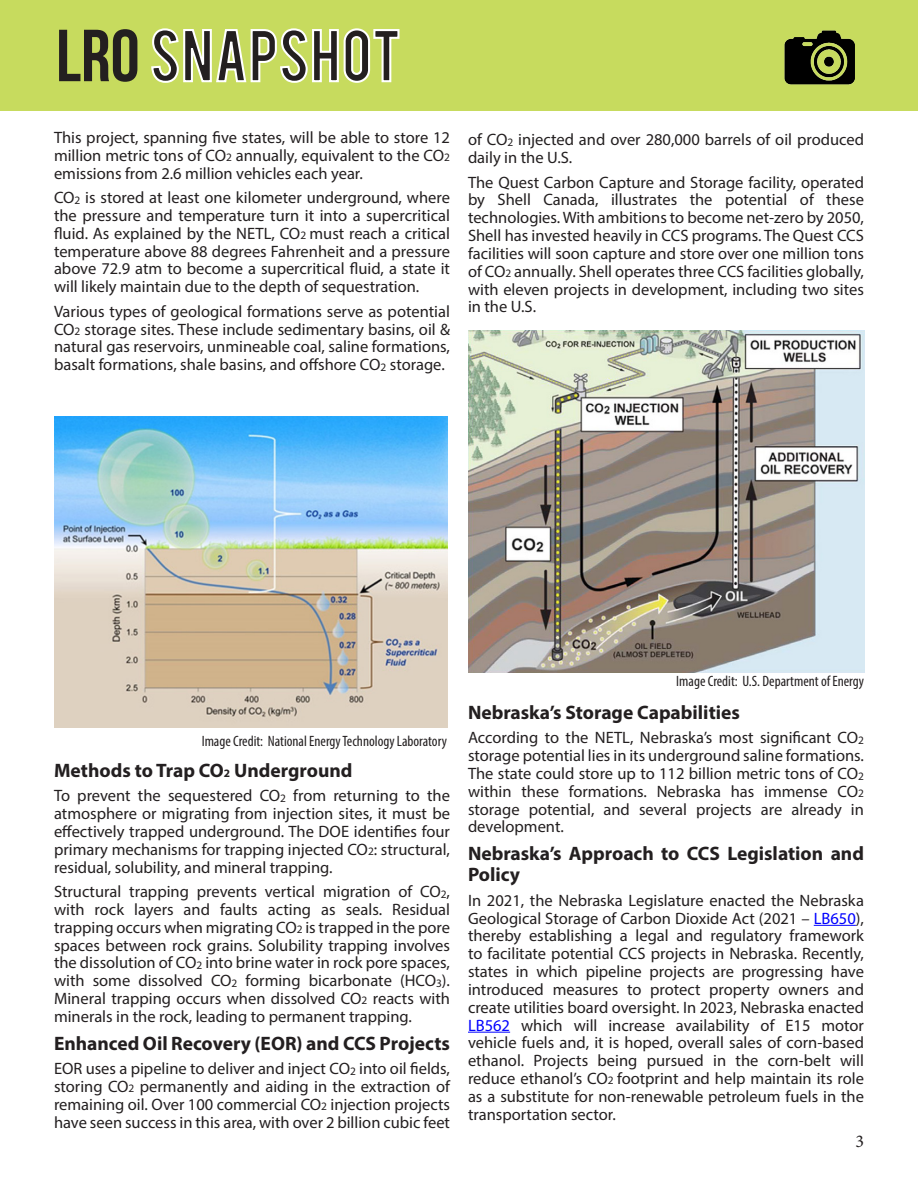
<style>
.page{position:relative;width:918px;height:1188px;background:#fff}
.page>*{position:absolute;margin:0;border:0;box-sizing:border-box;transform-origin:0 0}
.t1{font:73.5px "Bebas Neue";color:#231f20}
.subheading{font:700 19.5px "Myriad Pro";color:#231f20}
.Text{font:700 19.5px/21px "Myriad Pro";color:#231f20}
.t2{font:18px "Minion Pro";color:#231f20}
.Text-2{font:16.5px/17.9px "Myriad Pro";color:#231f20;text-align:justify}
.t3{font:condensed 15px "Myriad Pro";color:#231f20}
.s1{font-size:11.4px}
.s2{color:#00f}
</style>
<div class="page">
<hr style="left:814px;top:925px;width:42px;height:1px;background:#00f">
<hr style="left:468px;top:1032px;width:42px;height:1px;background:#00f">
<img style="left:54px;top:416px;width:393px;height:312px">
<div style="left:0;top:0;width:918px;height:110px;background:#c7db5e"></div>
<svg style="left:151px;top:28px;width:249px;height:55px"></svg>
<img style="left:784px;top:30px;width:71px;height:55px">
<img style="left:468px;top:330px;width:396px;height:343px">
<p class="t1" style="left:56px;top:15px;width:85px">LRO</p>
<p class="Text-2" style="left:54px;top:128px;width:398px">This project, spanning five states, will be able to store 12 million metric tons of CO<span class="s1">2</span> annually, equivalent to the CO<span class="s1">2 </span>emissions from 2.6 million vehicles each year.</p>
<p class="Text-2" style="left:54px;top:189px;width:398px">CO<span class="s1">2</span> is stored at least one kilometer underground, where the pressure and temperature turn it into a supercritical fluid. As explained by the NETL, CO<span class="s1">2</span> must reach a critical temperature above 88 degrees Fahrenheit and a pressure above 72.9 atm to become a supercritical fluid, a state it will likely maintain due to the depth of sequestration.</p>
<p class="Text-2" style="left:54px;top:302px;width:397px">Various types of geological formations serve as potential CO<span class="s1">2</span> storage sites. These include sedimentary basins, oil &amp; natural gas reservoirs, unmineable coal, saline formations, basalt formations, shale basins, and offshore CO<span class="s1">2</span> storage.</p>
<p class="Text-2" style="left:468px;top:131px;width:398px">of CO<span class="s1">2</span> injected and over 280,000 barrels of oil produced daily in the U.S.</p>
<p class="Text-2" style="left:468px;top:173px;width:398px">The Quest Carbon Capture and Storage facility, operated by Shell Canada, illustrates the potential of these technologies. With ambitions to become net-zero by 2050, Shell has invested heavily in CCS programs. The Quest CCS facilities will soon capture and store over one million tons of CO<span class="s1">2</span> annually. Shell operates three CCS facilities globally, with eleven projects in development, including two sites in the U.S.</p>
<p class="t3" style="left:202px;top:732px;width:247px">Image Credit: National Energy Technology Laboratory</p>
<p class="subheading" style="left:54px;top:758px;width:300px">Methods to Trap CO<span class="s1">2</span> Underground</p>
<p class="Text-2" style="left:54px;top:787px;width:398px">To prevent the sequestered CO<span class="s1">2</span> from returning to the atmosphere or migrating from injection sites, it must be effectively trapped underground. The DOE identifies four primary mechanisms for trapping injected CO<span class="s1">2</span>: structural, residual, solubility, and mineral trapping.</p>
<p class="Text-2" style="left:54px;top:882px;width:398px">Structural trapping prevents vertical migration of CO<span class="s1">2</span>, with rock layers and faults acting as seals. Residual trapping occurs when migrating CO<span class="s1">2</span> is trapped in the pore spaces between rock grains. Solubility trapping involves the dissolution of CO<span class="s1">2</span> into brine water in rock pore spaces, with some dissolved CO<span class="s1">2</span> forming bicarbonate (HCO<span class="s1">3</span>).<br>Mineral trapping occurs when dissolved CO<span class="s1">2</span> reacts with minerals in the rock, leading to permanent trapping.</p>
<p class="subheading" style="left:54px;top:1030px;width:398px">Enhanced Oil Recovery (EOR) and CCS Projects</p>
<p class="Text-2" style="left:54px;top:1059px;width:398px">EOR uses a pipeline to deliver and inject CO<span class="s1">2</span> into oil fields, storing CO<span class="s1">2</span> permanently and aiding in the extraction of remaining oil. Over 100 commercial CO<span class="s1">2</span> injection projects have seen success in this area, with over 2 billion cubic feet</p>
<p class="t3" style="left:676px;top:672px;width:189px">Image Credit: U.S. Department of Energy</p>
<p class="subheading" style="left:468px;top:700px;width:273px">Nebraska’s Storage Capabilities</p>
<p class="Text-2" style="left:468px;top:729px;width:398px">According to the NETL, Nebraska’s most significant CO<span class="s1">2 </span>storage potential lies in its underground saline formations.<br>The state could store up to 112 billion metric tons of CO<span class="s1">2 </span>within these formations. Nebraska has immense CO<span class="s1">2 </span>storage potential, and several projects are already in development.</p>
<p class="Text" style="left:468px;top:843px;width:398px">Nebraska’s Approach to CCS Legislation and<br>Policy</p>
<p class="Text-2" style="left:468px;top:891px;width:398px">In 2021, the Nebraska Legislature enacted the Nebraska Geological Storage of Carbon Dioxide Act (2021 – <span class="s2">LB650</span>), thereby establishing a legal and regulatory framework to facilitate potential CCS projects in Nebraska. Recently, states in which pipeline projects are progressing have introduced measures to protect property owners and create utilities board oversight. In 2023, Nebraska enacted <span class="s2">LB562</span> which will increase availability of E15 motor vehicle fuels and, it is hoped, overall sales of corn-based ethanol. Projects being pursued in the corn-belt will reduce ethanol’s CO<span class="s1">2</span> footprint and help maintain its role as a substitute for non-renewable petroleum fuels in the transportation sector.</p>
<p class="t2" style="left:855px;top:1129px;width:10px">3</p>
</div>
